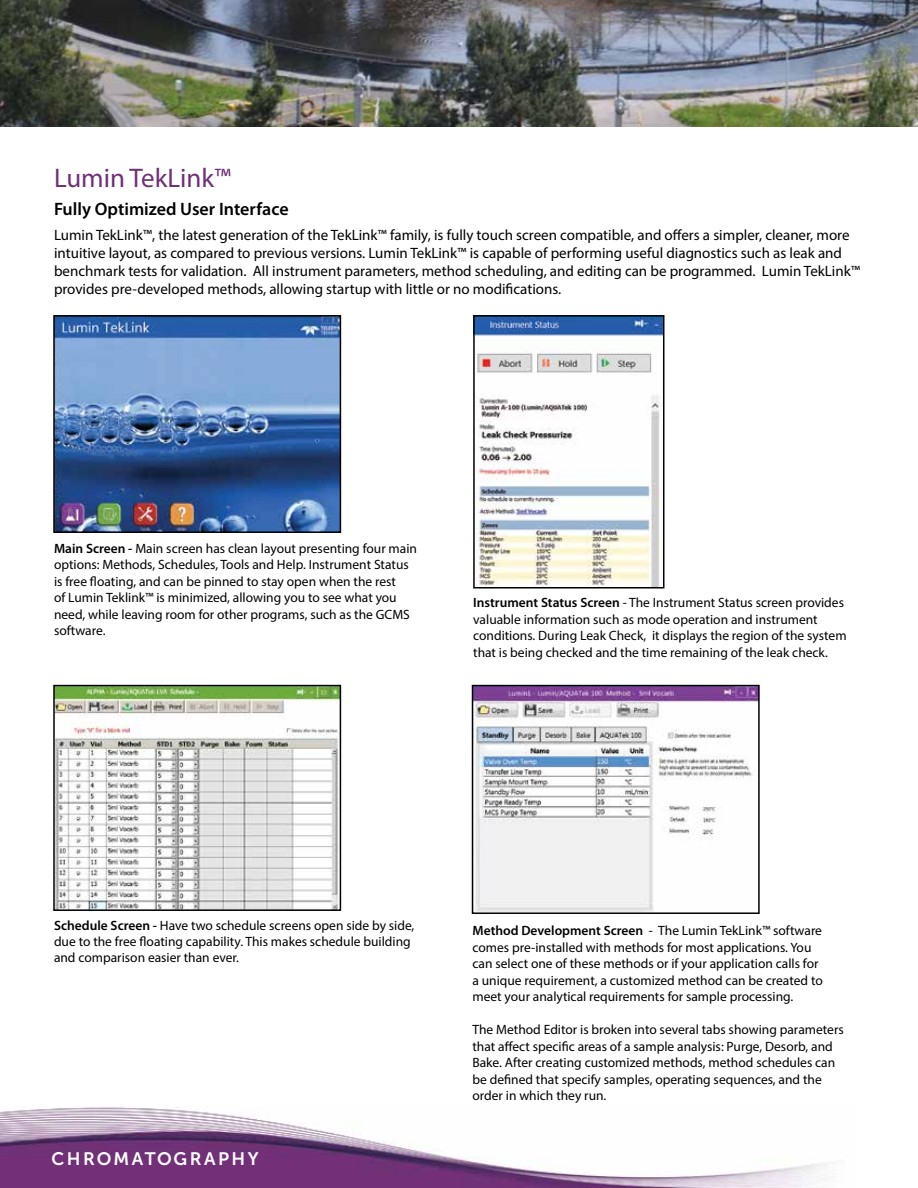
<style>
.page{position:relative;width:918px;height:1188px;background:#fff}
.page>*{position:absolute;margin:0;border:0;box-sizing:border-box;transform-origin:0 0}
.t1{font:27px "Myriad Pro";color:#6f3076}
.t2{font:600 18px "Myriad Pro";color:#000}
.t3{font:18px "Museo Sans 700";letter-spacing:.14em;color:#fff}
.t4{font:15px/18px "Myriad Pro";color:#000}
.t5{font:13.5px/16.5px "Myriad Pro";color:#000}
.s1{font-weight:600}
</style>
<div class="page">
<img style="left:475px;top:688px;width:282px;height:223px">
<div style="left:472px;top:685px;width:288px;height:229px;border:2px solid #000"></div>
<img style="left:476px;top:318px;width:185px;height:268px">
<div style="left:473px;top:315px;width:191px;height:274px;border:2px solid #000"></div>
<img style="left:56px;top:688px;width:282px;height:220px">
<div style="left:53px;top:685px;width:288px;height:226px;border:2px solid #000"></div>
<img style="left:56px;top:318px;width:282px;height:212px">
<div style="left:53px;top:315px;width:288px;height:218px;border:2px solid #000"></div>
<img style="left:0;top:0;width:918px;height:127px">
<img style="left:0;top:1107px;width:836px;height:81px">
<h1 class="t1" style="left:54px;top:162px;width:178px">Lumin TekLink™</h1>
<h2 class="t2" style="left:54px;top:198px;width:236px">Fully Optimized User Interface</h2>
<p class="t4" style="left:54px;top:226px;width:808px">Lumin TekLink™, the latest generation of the TekLink™ family, is fully touch screen compatible, and offers a simpler, cleaner, more intuitive layout, as compared to previous versions. Lumin TekLink™ is capable of performing useful diagnostics such as leak and benchmark tests for validation. All instrument parameters, method scheduling, and editing can be programmed. Lumin TekLink™ provides pre-developed methods, allowing startup with little or no modifications.</p>
<p class="t5" style="left:54px;top:540px;width:365px"><span class="s1">Main Screen -</span> Main screen has clean layout presenting four main options: Methods, Schedules, Tools and Help. Instrument Status is free floating, and can be pinned to stay open when the rest<br>of Lumin Teklink™ is minimized, allowing you to see what you need, while leaving room for other programs, such as the GCMS software.</p>
<p class="t5" style="left:473px;top:594px;width:375px"><span class="s1">Instrument Status Screen</span> - The Instrument Status screen provides valuable information such as mode operation and instrument conditions. During Leak Check, it displays the region of the system that is being checked and the time remaining of the leak check.</p>
<p class="t5" style="left:54px;top:917px;width:362px"><span class="s1">Schedule Screen -</span> Have two schedule screens open side by side, due to the free floating capability. This makes schedule building and comparison easier than ever.</p>
<h2 class="t3" style="left:52px;top:1148px;width:209px">CHROMATOGRAPHY</h2>
<p class="t5" style="left:472px;top:922px;width:352px"><span class="s1">Method Development Screen</span> - The Lumin TekLink™ software comes pre-installed with methods for most applications. You can select one of these methods or if your application calls for a unique requirement, a customized method can be created to meet your analytical requirements for sample processing.</p>
<p class="t5" style="left:472px;top:1021px;width:373px">The Method Editor is broken into several tabs showing parameters that affect specific areas of a sample analysis: Purge, Desorb, and Bake. After creating customized methods, method schedules can be defined that specify samples, operating sequences, and the order in which they run.</p>
</div>
